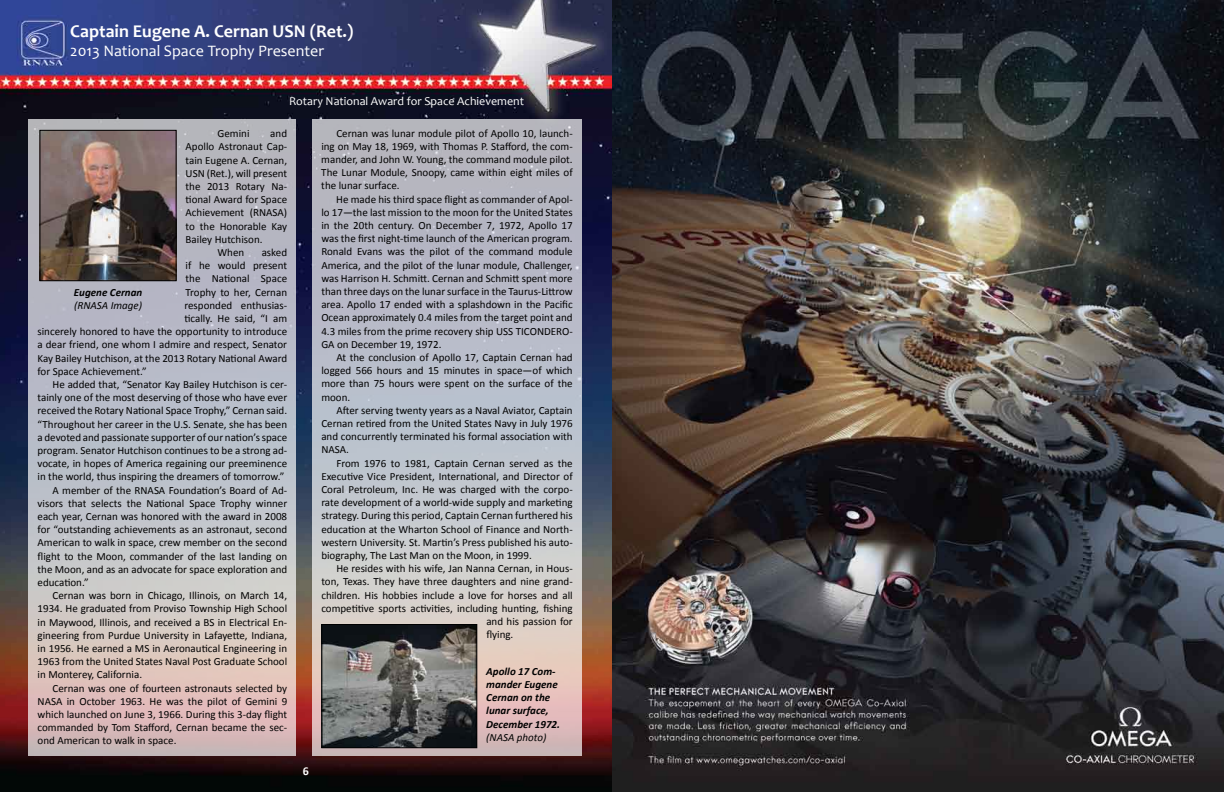
<style>
.page{position:relative;width:1224px;height:792px;background:#fff}
.page>*{position:absolute;margin:0;border:0;box-sizing:border-box;transform-origin:0 0}
.t1{font:700 18px "Candara";color:#fff}
.t2{font:16px "Candara";color:#fff}
.t3{font:12px "Candara";color:#fff}
.t4{font:700 12px "Calibri";color:#fff}
.t5{font:11px/13.2px "Calibri";color:#000;text-align:justify}
.t6{font:italic 700 11px/13.2px "Calibri";color:#000}
.t7{font:italic 11px "Calibri";color:#000}
</style>
<div class="page">
<img style="left:0;top:0;width:1224px;height:792px">
<svg style="left:28px;top:119px;width:268px;height:637px;background:#c3bfc4"></svg>
<svg style="left:312px;top:119px;width:270px;height:637px;background:#c1c0c7"></svg>
<img style="left:41px;top:132px;width:134px;height:147px">
<div style="left:39px;top:130px;width:138px;height:151px;border:1px solid #000"></div>
<img style="left:323px;top:626px;width:152px;height:120px">
<div style="left:321px;top:624px;width:156px;height:124px;border:1px solid #000"></div>
<h1 class="t1" style="left:70px;top:20px;width:285px">Captain Eugene A. Cernan USN (Ret.)</h1>
<h2 class="t2" style="left:70px;top:41px;width:255px">2013 National Space Trophy Presenter</h2>
<p class="t3" style="left:289px;top:93px;width:237px">Rotary National Award for Space Achievement</p>
<p class="t5" style="left:218px;top:127px;width:34px">Gemini</p>
<p class="t5" style="left:270px;top:127px;width:18px">and</p>
<p class="t5" style="left:186px;top:140px;width:103px">Apollo Astronaut Cap-</p>
<p class="t5" style="left:186px;top:153px;width:103px">tain Eugene A. Cernan,</p>
<p class="t5" style="left:186px;top:167px;width:103px">USN (Ret.), will present</p>
<p class="t5" style="left:186px;top:180px;width:103px">the 2013 Rotary Na-</p>
<p class="t5" style="left:186px;top:193px;width:103px">tional Award for Space</p>
<p class="t5" style="left:186px;top:206px;width:103px">Achievement (RNASA)</p>
<p class="t5" style="left:186px;top:219px;width:103px">to the Honorable Kay</p>
<p class="t5" style="left:186px;top:233px;width:78px">Bailey Hutchison.</p>
<p class="t5" style="left:217px;top:246px;width:28px">When</p>
<p class="t5" style="left:262px;top:246px;width:27px">asked</p>
<p class="t5" style="left:186px;top:259px;width:103px">if he would present</p>
<p class="t5" style="left:186px;top:272px;width:103px">the National Space</p>
<p class="t5" style="left:186px;top:285px;width:103px">Trophy to her, Cernan</p>
<p class="t5" style="left:184px;top:299px;width:104px">responded enthusias-</p>
<p class="t5" style="left:184px;top:312px;width:104px">tically. He said, “I am</p>
<p class="t5" style="left:37px;top:325px;width:251px">sincerely honored to have the opportunity to introduce</p>
<p class="t5" style="left:37px;top:338px;width:251px">a dear friend, one whom I admire and respect, Senator</p>
<p class="t5" style="left:38px;top:351px;width:251px">Kay Bailey Hutchison, at the 2013 Rotary National Award</p>
<p class="t5" style="left:38px;top:365px;width:111px">for Space Achievement.”</p>
<p class="t5" style="left:53px;top:378px;width:236px">He added that, “Senator Kay Bailey Hutchison is cer-</p>
<p class="t5" style="left:38px;top:391px;width:251px">tainly one of the most deserving of those who have ever</p>
<p class="t5" style="left:38px;top:404px;width:251px">received the Rotary National Space Trophy,” Cernan said.</p>
<p class="t5" style="left:38px;top:417px;width:251px">“Throughout her career in the U.S. Senate, she has been</p>
<p class="t5" style="left:38px;top:431px;width:251px">a devoted and passionate supporter of our nation’s space</p>
<p class="t5" style="left:38px;top:444px;width:251px">program. Senator Hutchison continues to be a strong ad-</p>
<p class="t5" style="left:38px;top:457px;width:251px">vocate, in hopes of America regaining our preeminence</p>
<p class="t5" style="left:38px;top:470px;width:248px">in the world, thus inspiring the dreamers of tomorrow.”</p>
<p class="t5" style="left:53px;top:483px;width:236px">A member of the RNASA Foundation’s Board of Ad-</p>
<p class="t5" style="left:38px;top:497px;width:251px">visors that selects the National Space Trophy winner</p>
<p class="t5" style="left:38px;top:510px;width:251px">each year, Cernan was honored with the award in 2008</p>
<p class="t5" style="left:38px;top:523px;width:251px">for “outstanding achievements as an astronaut, second</p>
<p class="t5" style="left:38px;top:536px;width:251px">American to walk in space, crew member on the second</p>
<p class="t5" style="left:38px;top:549px;width:251px">flight to the Moon, commander of the last landing on</p>
<p class="t5" style="left:38px;top:563px;width:251px">the Moon, and as an advocate for space exploration and</p>
<p class="t5" style="left:38px;top:576px;width:53px">education.”</p>
<p class="t5" style="left:53px;top:589px;width:236px">Cernan was born in Chicago, Illinois, on March 14,</p>
<p class="t5" style="left:38px;top:602px;width:251px">1934. He graduated from Proviso Township High School</p>
<p class="t5" style="left:38px;top:615px;width:251px">in Maywood, Illinois, and received a BS in Electrical En-</p>
<p class="t5" style="left:38px;top:629px;width:251px">gineering from Purdue University in Lafayette, Indiana,</p>
<p class="t5" style="left:38px;top:642px;width:251px">in 1956. He earned a MS in Aeronautical Engineering in</p>
<p class="t5" style="left:38px;top:655px;width:251px">1963 from the United States Naval Post Graduate School</p>
<p class="t5" style="left:38px;top:668px;width:106px">in Monterey, California.</p>
<p class="t5" style="left:53px;top:681px;width:236px">Cernan was one of fourteen astronauts selected by</p>
<p class="t5" style="left:38px;top:695px;width:251px">NASA in October 1963. He was the pilot of Gemini 9</p>
<p class="t5" style="left:38px;top:708px;width:251px">which launched on June 3, 1966. During this 3-day flight</p>
<p class="t5" style="left:38px;top:721px;width:251px">commanded by Tom Stafford, Cernan became the sec-</p>
<p class="t5" style="left:38px;top:734px;width:140px">ond American to walk in space.</p>
<p class="t6" style="left:74px;top:286px;width:70px">Eugene Cernan</p>
<p class="t7" style="left:74px;top:298px;width:69px">(RNASA Image)</p>
<p class="t4" style="left:303px;top:763px;width:8px">6</p>
<p class="t5" style="left:321px;top:126px;width:253px;text-indent:15px">Cernan was lunar module pilot of Apollo 10, launch&shy;ing on May 18, 1969, with Thomas P. Stafford, the com&shy;mander, and John W. Young, the command module pilot.<br>The Lunar Module, Snoopy, came within eight miles of the lunar surface.</p>
<p class="t5" style="left:321px;top:192px;width:253px;text-indent:15px">He made his third space flight as commander of Apol&shy;lo 17—the last mission to the moon for the United States in the 20th century. On December 7, 1972, Apollo 17 was the first night-time launch of the American program.<br>Ronald Evans was the pilot of the command module America, and the pilot of the lunar module, Challenger, was Harrison H. Schmitt. Cernan and Schmitt spent more than three days on the lunar surface in the Taurus-Littrow area. Apollo 17 ended with a splashdown in the Pacific Ocean approximately 0.4 miles from the target point and 4.3 miles from the prime recovery ship USS TICONDERO-GA on December 19, 1972.</p>
<p class="t5" style="left:321px;top:351px;width:253px;text-indent:15px">At the conclusion of Apollo 17, Captain Cernan had logged 566 hours and 15 minutes in space—of which more than 75 hours were spent on the surface of the moon.</p>
<p class="t5" style="left:321px;top:404px;width:253px;text-indent:15px">After serving twenty years as a Naval Aviator, Captain Cernan retired from the United States Navy in July 1976 and concurrently terminated his formal association with NASA.</p>
<p class="t5" style="left:321px;top:456px;width:253px;text-indent:15px">From 1976 to 1981, Captain Cernan served as the Executive Vice President, International, and Director of Coral Petroleum, Inc. He was charged with the corpo&shy;rate development of a world-wide supply and marketing strategy. During this period, Captain Cernan furthered his education at the Wharton School of Finance and North&shy;western University. St. Martin’s Press published his auto&shy;biography, The Last Man on the Moon, in 1999.</p>
<p class="t5" style="left:336px;top:562px;width:238px">He resides with his wife, Jan Nanna Cernan, in Hous-</p>
<p class="t5" style="left:321px;top:575px;width:253px">ton, Texas. They have three daughters and nine grand-</p>
<p class="t5" style="left:321px;top:588px;width:253px">children. His hobbies include a love for horses and all</p>
<p class="t5" style="left:321px;top:602px;width:253px">competitive sports activities, including hunting, fishing</p>
<p class="t5" style="left:486px;top:615px;width:88px">and his passion for</p>
<p class="t5" style="left:486px;top:628px;width:29px">flying.</p>
<p class="t6" style="left:486px;top:664px;width:75px">Apollo 17 Com&shy;mander Eugene<br>Cernan on the lunar surface,<br>December 1972.</p>
<p class="t7" style="left:486px;top:730px;width:62px">(NASA photo)</p>
</div>
